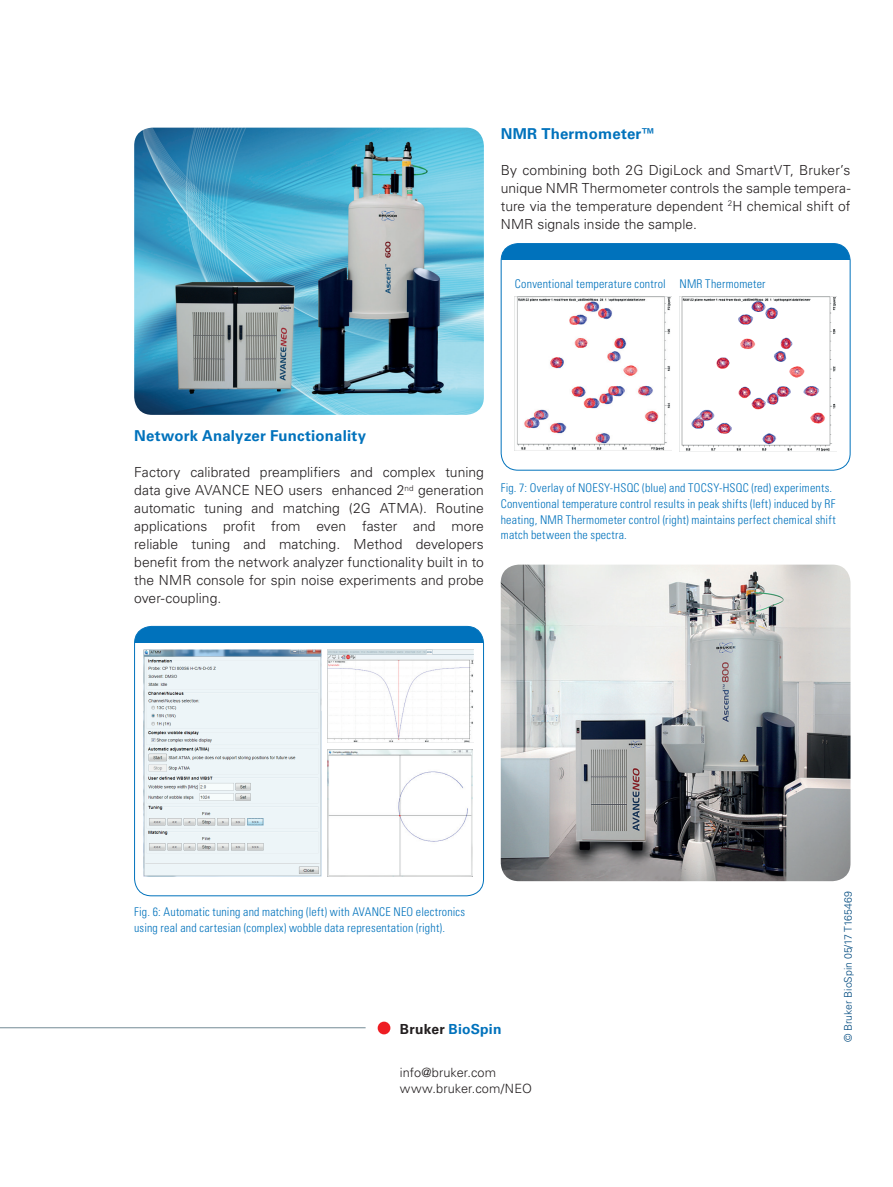
<style>
.page{position:relative;width:893px;height:1187px;background:#fff}
.page>*{position:absolute;margin:0;border:0;box-sizing:border-box;transform-origin:0 0}
.t1{font:700 15px "Univers LT Std";letter-spacing:.01em;color:#0072bc}
.t2{font:300 13.8px/18px "Univers LT Std";letter-spacing:.005em;color:#231f20;text-align:justify}
.t3{font:700 13.8px "Univers LT Std";letter-spacing:.015em;color:#0072bc}
.t4{font:300 12.75px/17px "Univers LT Std";letter-spacing:.01em;color:#231f20}
.t5{font:300 condensed 12px/15.8px "Univers LT Std";letter-spacing:.015em;color:#0072bc}
.t6{font:300 10.5px "Univers LT Std";color:#004a7f}
.s1{color:#231f20}
</style>
<div class="page">
<hr style="left:0;top:1027px;width:366px;height:1px;background:#738a95">
<div style="left:378px;top:1021px;width:12px;height:13px;background:#ee1d23;border-radius:50%"></div>
<div style="left:135px;top:626px;width:348px;height:16px;background:#0072bc"></div>
<div style="left:134px;top:626px;width:350px;height:270px;border:1px solid #0072bc;border-radius:17px"></div>
<div style="left:501px;top:243px;width:349px;height:17px;background:#0072bc"></div>
<div style="left:501px;top:243px;width:349px;height:227px;border:1px solid #0072bc;border-radius:17px"></div>
<img style="left:144px;top:649px;width:177px;height:227px">
<img style="left:328px;top:649px;width:145px;height:93px">
<img style="left:327px;top:749px;width:146px;height:127px">
<img style="left:517px;top:297px;width:154px;height:153px">
<img style="left:679px;top:297px;width:157px;height:154px">
<img style="left:501px;top:564px;width:349px;height:317px">
<img style="left:134px;top:128px;width:350px;height:287px">
<p class="t1" style="left:501px;top:124px;width:157px">NMR Thermometer™</p>
<p class="t2" style="left:501px;top:161px;width:351px">By combining both 2G DigiLock and SmartVT, Bruker’s unique NMR Thermometer controls the sample tempera&shy;ture via the temperature dependent <sup>2</sup>H chemical shift of NMR signals inside the sample.</p>
<p class="t5" style="left:515px;top:276px;width:252px">Conventional temperature control NMR Thermometer</p>
<p class="t1" style="left:134px;top:427px;width:233px">Network Analyzer Functionality</p>
<p class="t2" style="left:134px;top:463px;width:351px">Factory calibrated preamplifiers and complex tuning data give AVANCE NEO users enhanced 2<sup>nd</sup> generation automatic tuning and matching (2G ATMA). Routine applications profit from even faster and more reliable tuning and matching. Method developers benefit from the network analyzer functionality built in to the NMR console for spin noise experiments and probe over-coupling.</p>
<p class="t5" style="left:501px;top:480px;width:336px">Fig. 7: Overlay of NOESY-HSQC (blue) and TOCSY-HSQC (red) experiments.<br>Conventional temperature control results in peak shifts (left) induced by RF heating, NMR Thermometer control (right) maintains perfect chemical shift match between the spectra.</p>
<p class="t5" style="left:134px;top:904px;width:332px">Fig. 6: Automatic tuning and matching (left) with AVANCE NEO electronics using real and cartesian (complex) wobble data representation (right).</p>
<p class="t3" style="left:400px;top:1021px;width:103px"><span class="s1">Bruker</span> BioSpin</p>
<p class="t4" style="left:400px;top:1063px;width:134px">info@bruker.com www.bruker.com/NEO</p>
<p class="t6" style="left:842px;top:1042px;width:152px;rotate:-90deg">© Bruker BioSpin 05/17 T165469</p>
</div>
